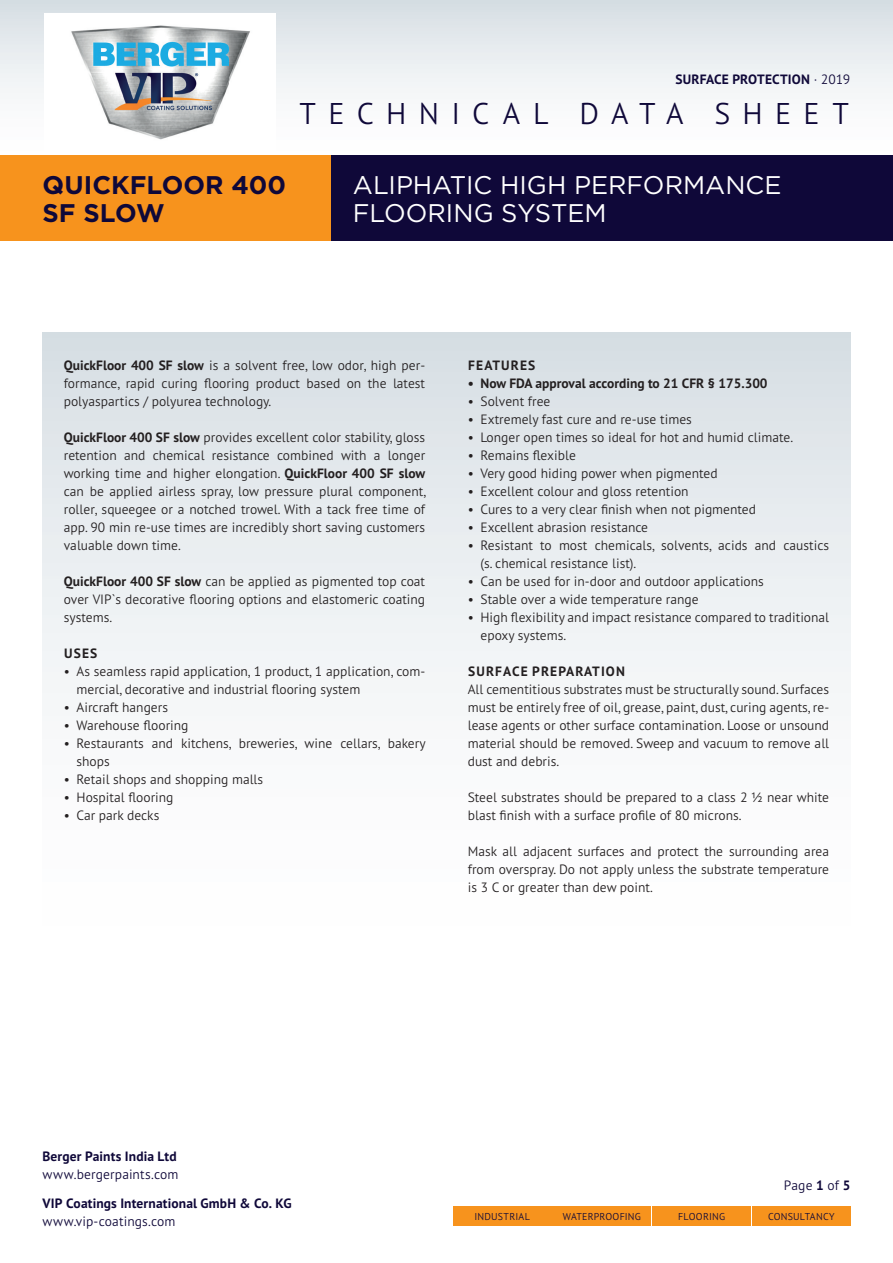
<style>
.page{position:relative;width:893px;height:1263px;background:#fff}
.page>*{position:absolute;margin:0;border:0;box-sizing:border-box;transform-origin:0 0}
.t1{font:300 30px "PT Sans Pro";letter-spacing:.405em;color:#0f0839}
.t2{font:25.5px/28.5px "Gotham";letter-spacing:-.005em;color:#fff}
.t3{font:700 25.5px/28.5px "Gotham";color:#0f0839}
.t4{font:300 13.5px/18px "PT Sans Pro";color:#231f20;text-align:justify}
.t5{font:700 13.5px "PT Sans Pro";letter-spacing:.01em;color:#0f0839}
.t6{font:300 13.5px "PT Sans Pro";letter-spacing:.01em;color:#0f0839}
.t7{font:700 13.5px "PT Sans Pro";color:#231f20}
.t8{font:700 13.5px "PT Sans Pro";letter-spacing:.08em;color:#231f20}
.t9{font:300 9.9px "PT Sans Pro";letter-spacing:.02em;color:#0f0839}
.s1{font-weight:300}
.s2{font-weight:700}
</style>
<div class="page">
<svg style="left:0;top:0;width:893px;height:93px"></svg>
<div style="left:453px;top:1206px;width:98px;height:20px;background:#f7931d"></div>
<div style="left:553px;top:1206px;width:98px;height:20px;background:#f7931d"></div>
<div style="left:653px;top:1206px;width:98px;height:20px;background:#f7931d"></div>
<div style="left:752px;top:1206px;width:98px;height:20px;background:#f7931d"></div>
<img style="left:44px;top:13px;width:185px;height:127px">
<img style="left:229px;top:13px;width:47px;height:80px">
<div style="left:43px;top:332px;width:807px;height:661px;background:linear-gradient(to bottom,#dae1e6,#fff)"></div>
<div style="left:0;top:155px;width:332px;height:85px;background:#f7931d"></div>
<div style="left:332px;top:155px;width:561px;height:85px;background:#0f0839"></div>
<p class="t5" style="left:675px;top:70px;width:176px">SURFACE PROTECTION <span class="s1">· 2019</span></p>
<h1 class="t1" style="left:299px;top:94px;width:551px">TECHNICAL DATA SHEET</h1>
<h2 class="t3" style="left:43px;top:170px;width:245px">QUICKFLOOR 400<br>SF SLOW</h2>
<h2 class="t2" style="left:353px;top:170px;width:430px">ALIPHATIC HIGH PERFORMANCE<br>FLOORING SYSTEM</h2>
<p class="t4" style="left:64px;top:356px;width:363px"><span class="s2">QuickFloor 400 SF slow</span> is a solvent free, low odor, high per&shy;formance, rapid curing flooring product based on the latest polyaspartics / polyurea technology.</p>
<p class="t4" style="left:64px;top:428px;width:364px"><span class="s2">QuickFloor 400 SF slow</span> provides excellent color stability, gloss retention and chemical resistance combined with a longer working time and higher elongation. <span class="s2">QuickFloor 400 SF slow </span>can be applied airless spray, low pressure plural component, roller, squeegee or a notched trowel. With a tack free time of app. 90 min re-use times are incredibly short saving customers valuable down time.</p>
<p class="t4" style="left:64px;top:572px;width:363px"><span class="s2">QuickFloor 400 SF slow</span> can be applied as pigmented top coat over VIP`s decorative flooring options and elastomeric coating systems.</p>
<p class="t7" style="left:64px;top:644px;width:35px">USES</p>
<p class="t4" style="left:77px;top:662px;width:350px;text-indent:-13px">• As seamless rapid application, 1 product, 1 application, com&shy;mercial, decorative and industrial flooring system</p>
<p class="t4" style="left:64px;top:698px;width:106px">• Aircraft hangers</p>
<p class="t4" style="left:64px;top:716px;width:126px">• Warehouse flooring</p>
<p class="t4" style="left:77px;top:734px;width:351px;text-indent:-13px">• Restaurants and kitchens, breweries, wine cellars, bakery shops</p>
<p class="t4" style="left:64px;top:770px;width:201px">• Retail shops and shopping malls</p>
<p class="t4" style="left:64px;top:788px;width:111px">• Hospital flooring</p>
<p class="t4" style="left:64px;top:806px;width:97px">• Car park decks</p>
<p class="t8" style="left:468px;top:356px;width:69px">FEATURES</p>
<p class="t7" style="left:468px;top:374px;width:301px">• Now FDA approval according to 21 CFR § 175.300</p>
<p class="t4" style="left:468px;top:392px;width:84px">• Solvent free</p>
<p class="t4" style="left:468px;top:410px;width:226px">• Extremely fast cure and re-use times</p>
<p class="t4" style="left:468px;top:428px;width:327px">• Longer open times so ideal for hot and humid climate.</p>
<p class="t4" style="left:468px;top:446px;width:110px">• Remains flexible</p>
<p class="t4" style="left:468px;top:464px;width:251px">• Very good hiding power when pigmented</p>
<p class="t4" style="left:468px;top:482px;width:222px">• Excellent colour and gloss retention</p>
<p class="t4" style="left:468px;top:500px;width:290px">• Cures to a very clear finish when not pigmented</p>
<p class="t4" style="left:468px;top:518px;width:182px">• Excellent abrasion resistance</p>
<p class="t4" style="left:480px;top:536px;width:350px;text-indent:-13px">• Resistant to most chemicals, solvents, acids and caustics (s. chemical resistance list).</p>
<p class="t4" style="left:468px;top:572px;width:298px">• Can be used for in-door and outdoor applications</p>
<p class="t4" style="left:468px;top:590px;width:232px">• Stable over a wide temperature range</p>
<p class="t4" style="left:480px;top:608px;width:350px;text-indent:-13px">• High flexibility and impact resistance compared to traditional epoxy systems.</p>
<p class="t8" style="left:468px;top:662px;width:158px">SURFACE PREPARATION</p>
<p class="t4" style="left:468px;top:680px;width:363px">All cementitious substrates must be structurally sound. Surfaces must be entirely free of oil, grease, paint, dust, curing agents, re&shy;lease agents or other surface contamination. Loose or unsound material should be removed. Sweep and vacuum to remove all dust and debris.</p>
<p class="t4" style="left:468px;top:787px;width:363px">Steel substrates should be prepared to a class 2 ½ near white blast finish with a surface profile of 80 microns.</p>
<p class="t4" style="left:468px;top:841px;width:363px">Mask all adjacent surfaces and protect the surrounding area from overspray. Do not apply unless the substrate temperature is 3 C or greater than dew point.</p>
<p class="t5" style="left:43px;top:1147px;width:136px">Berger Paints India Ltd</p>
<p class="t6" style="left:43px;top:1165px;width:138px">www.bergerpaints.com</p>
<p class="t5" style="left:43px;top:1194px;width:251px">VIP Coatings International GmbH &amp; Co. KG</p>
<p class="t6" style="left:43px;top:1213px;width:135px">www.vip-coatings.com</p>
<p class="t6" style="left:784px;top:1177px;width:68px">Page <span class="s2">1</span> of <span class="s2">5</span></p>
<p class="t9" style="left:475px;top:1210px;width:57px">INDUSTRIAL</p>
<p class="t9" style="left:563px;top:1210px;width:80px">WATERPROOFING</p>
<p class="t9" style="left:678px;top:1210px;width:48px">FLOORING</p>
<p class="t9" style="left:768px;top:1210px;width:68px">CONSULTANCY</p>
</div>
